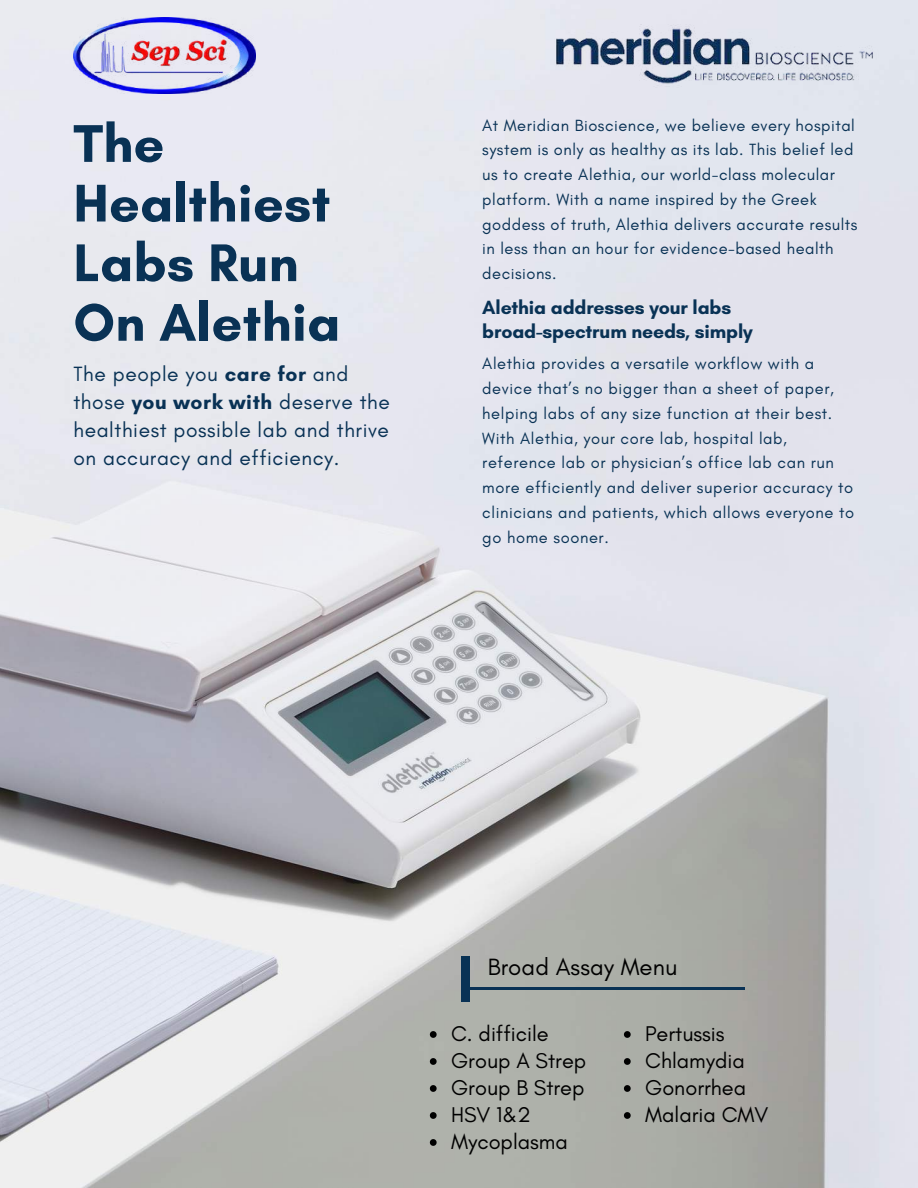
<style>
.page{position:relative;width:918px;height:1188px;background:#fff}
.page>*{position:absolute;margin:0;border:0;box-sizing:border-box;transform-origin:0 0}
.t1{font:700 54px/59.7px "Glacial Indifference";letter-spacing:.005em;color:#093255}
.t2{font:24px "Glacial Indifference";letter-spacing:.005em;color:#000}
.t3{font:21.75px/27px "Glacial Indifference";color:#000}
.t4{font:21px/28.2px "Glacial Indifference";letter-spacing:.03em;color:#093255}
.t5{font:700 19.5px/23.7px "Glacial Indifference";letter-spacing:-.01em;color:#093255}
.t6{font:16.5px/24.8px "Glacial Indifference";letter-spacing:.035em;color:#093255}
.s1{font-weight:700}
</style>
<div class="page">
<img style="left:0;top:0;width:918px;height:1188px">
<div style="left:461px;top:957px;width:8px;height:44px;background:#093255"></div>
<hr style="left:461px;top:988px;width:284px;height:1px;background:#093255">
<img style="left:534px;top:10px;width:361px;height:91px">
<svg style="left:430px;top:1031px;width:7px;height:7px"></svg>
<svg style="left:430px;top:1058px;width:7px;height:7px"></svg>
<svg style="left:430px;top:1085px;width:7px;height:7px"></svg>
<svg style="left:430px;top:1112px;width:7px;height:7px"></svg>
<svg style="left:430px;top:1139px;width:7px;height:7px"></svg>
<svg style="left:624px;top:1031px;width:7px;height:7px"></svg>
<svg style="left:624px;top:1058px;width:7px;height:7px"></svg>
<svg style="left:624px;top:1085px;width:7px;height:7px"></svg>
<svg style="left:624px;top:1112px;width:7px;height:7px"></svg>
<img style="left:73px;top:17px;width:183px;height:77px">
<h1 class="t1" style="left:73px;top:113px;width:268px">The<br>Healthiest<br>Labs Run<br>On Alethia</h1>
<p class="t4" style="left:73px;top:359px;width:318px">The people you <span class="s1">care for</span> and those <span class="s1">you work with</span> deserve the healthiest possible lab and thrive on accuracy and efficiency.</p>
<p class="t6" style="left:482px;top:113px;width:377px">At Meridian Bioscience, we believe every hospital system is only as healthy as its lab. This belief led us to create Alethia, our world-class molecular platform. With a name inspired by the Greek goddess of truth, Alethia delivers accurate results in less than an hour for evidence-based health decisions.</p>
<p class="t5" style="left:482px;top:296px;width:272px">Alethia addresses your labs broad-spectrum needs, simply</p>
<p class="t6" style="left:482px;top:351px;width:374px">Alethia provides a versatile workflow with a device that’s no bigger than a sheet of paper, helping labs of any size function at their best.<br>With Alethia, your core lab, hospital lab, reference lab or physician’s office lab can run more efficiently and deliver superior accuracy to clinicians and patients, which allows everyone to go home sooner.</p>
<h2 class="t2" style="left:488px;top:952px;width:191px">Broad Assay Menu</h2>
<h3 class="t3" style="left:451px;top:1020px;width:137px">C. difficile<br>Group A Strep<br>Group B Strep<br>HSV 1&amp;2<br>Mycoplasma</h3>
<h3 class="t3" style="left:645px;top:1020px;width:125px">Pertussis<br>Chlamydia<br>Gonorrhea<br>Malaria CMV</h3>
</div>
